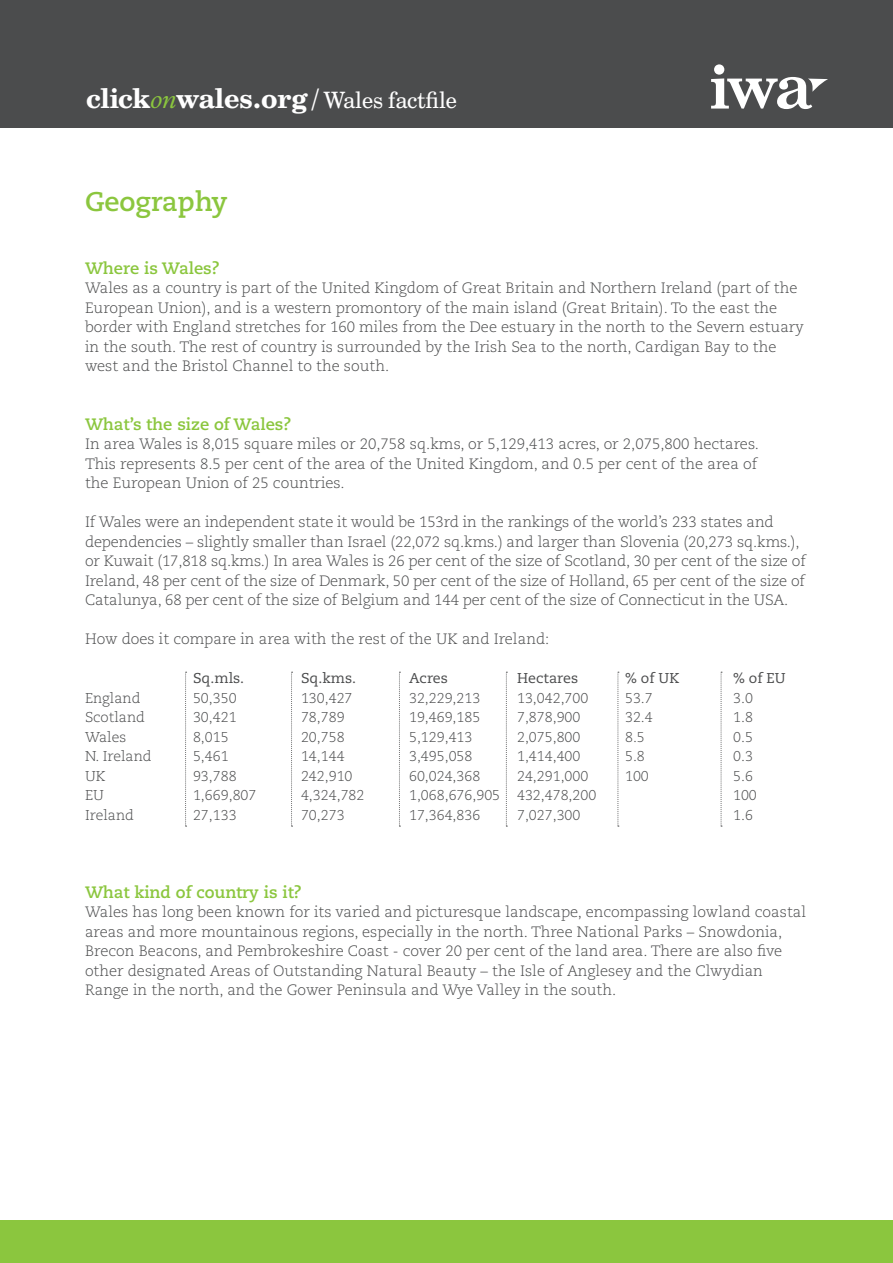
<style>
.page{position:relative;width:893px;height:1263px;background:#fff}
.page>*{position:absolute;margin:0;border:0;box-sizing:border-box;transform-origin:0 0}
.t1{font:700 27px "Century Schoolbook BT";letter-spacing:-.02em;color:#fff}
.t2{font:700 27px "Caecilia LT Pro 75";color:#8bc63e}
.t3{font:700 16.5px "Caecilia LT Pro 75";color:#8bc63e}
.t4{font:300 15px/19.5px "Caecilia LT Pro 45";color:#4b4c4d}
.t5{font:300 14.25px "Caecilia LT Pro 45";color:#4b4c4d}
.t6{font:14.25px "Caecilia LT Pro 55 Roman";color:#4b4c4d}
.s1{font-family:"M Plantin";font-weight:400;font-style:italic;color:#8bc63e}
.s2{font-weight:400;font-size:22.5px}
</style>
<div class="page">
<div style="left:0;top:0;width:893px;height:128px;background:#4b4c4d"></div>
<div style="left:0;top:1220px;width:893px;height:43px;background:#8bc63e"></div>
<svg style="left:185px;top:672px;width:2px;height:155px"></svg>
<svg style="left:291px;top:672px;width:2px;height:155px"></svg>
<svg style="left:399px;top:672px;width:1px;height:155px"></svg>
<svg style="left:506px;top:672px;width:1px;height:155px"></svg>
<svg style="left:618px;top:672px;width:1px;height:155px"></svg>
<svg style="left:721px;top:672px;width:1px;height:155px"></svg>
<svg style="left:711px;top:64px;width:117px;height:45px"></svg>
<p class="t1" style="left:86px;top:81px;width:372px">click<span class="s1">on</span>wales.org / <span class="s2">Wales factfile</span></p>
<p class="t2" style="left:85px;top:183px;width:144px">Geography</p>
<p class="t3" style="left:85px;top:257px;width:136px">Where is Wales?</p>
<p class="t4" style="left:85px;top:278px;width:720px">Wales as a country is part of the United Kingdom of Great Britain and Northern Ireland (part of the European Union), and is a western promontory of the main island (Great Britain). To the east the border with England stretches for 160 miles from the Dee estuary in the north to the Severn estuary in the south. The rest of country is surrounded by the Irish Sea to the north, Cardigan Bay to the west and the Bristol Channel to the south.</p>
<p class="t3" style="left:85px;top:413px;width:208px">What’s the size of Wales?</p>
<p class="t4" style="left:85px;top:434px;width:675px;text-align:justify">In area Wales is 8,015 square miles or 20,758 sq.kms, or 5,129,413 acres, or 2,075,800 hectares.<br>This represents 8.5 per cent of the area of the United Kingdom, and 0.5 per cent of the area of the European Union of 25 countries.</p>
<p class="t4" style="left:85px;top:512px;width:722px">If Wales were an independent state it would be 153rd in the rankings of the world’s 233 states and dependencies – slightly smaller than Israel (22,072 sq.kms.) and larger than Slovenia (20,273 sq.kms.), or Kuwait (17,818 sq.kms.) In area Wales is 26 per cent of the size of Scotland, 30 per cent of the size of Ireland, 48 per cent of the size of Denmark, 50 per cent of the size of Holland, 65 per cent of the size of Catalunya, 68 per cent of the size of Belgium and 144 per cent of the size of Connecticut in the USA.</p>
<p class="t4" style="left:85px;top:629px;width:466px">How does it compare in area with the rest of the UK and Ireland:</p>
<p class="t6" style="left:193px;top:669px;width:53px">Sq.mls.</p>
<p class="t6" style="left:301px;top:669px;width:57px">Sq.kms.</p>
<p class="t6" style="left:409px;top:669px;width:40px">Acres</p>
<p class="t6" style="left:517px;top:669px;width:63px">Hectares</p>
<p class="t6" style="left:625px;top:669px;width:56px">% of UK</p>
<p class="t6" style="left:733px;top:669px;width:54px">% of EU</p>
<p class="t5" style="left:85px;top:689px;width:57px">England</p>
<p class="t5" style="left:193px;top:689px;width:45px">50,350</p>
<p class="t5" style="left:301px;top:689px;width:53px">130,427</p>
<p class="t5" style="left:409px;top:689px;width:73px">32,229,213</p>
<p class="t5" style="left:517px;top:689px;width:73px">13,042,700</p>
<p class="t5" style="left:625px;top:689px;width:29px">53.7</p>
<p class="t5" style="left:733px;top:689px;width:21px">3.0</p>
<p class="t5" style="left:85px;top:708px;width:61px">Scotland</p>
<p class="t5" style="left:193px;top:708px;width:45px">30,421</p>
<p class="t5" style="left:301px;top:708px;width:45px">78,789</p>
<p class="t5" style="left:409px;top:708px;width:73px">19,469,185</p>
<p class="t5" style="left:517px;top:708px;width:65px">7,878,900</p>
<p class="t5" style="left:625px;top:708px;width:29px">32.4</p>
<p class="t5" style="left:733px;top:708px;width:21px">1.8</p>
<p class="t5" style="left:85px;top:728px;width:43px">Wales</p>
<p class="t5" style="left:193px;top:728px;width:37px">8,015</p>
<p class="t5" style="left:301px;top:728px;width:45px">20,758</p>
<p class="t5" style="left:409px;top:728px;width:65px">5,129,413</p>
<p class="t5" style="left:517px;top:728px;width:65px">2,075,800</p>
<p class="t5" style="left:625px;top:728px;width:21px">8.5</p>
<p class="t5" style="left:733px;top:728px;width:21px">0.5</p>
<p class="t5" style="left:85px;top:747px;width:68px">N. Ireland</p>
<p class="t5" style="left:193px;top:747px;width:37px">5,461</p>
<p class="t5" style="left:301px;top:747px;width:45px">14,144</p>
<p class="t5" style="left:409px;top:747px;width:65px">3,495,058</p>
<p class="t5" style="left:517px;top:747px;width:65px">1,414,400</p>
<p class="t5" style="left:625px;top:747px;width:21px">5.8</p>
<p class="t5" style="left:733px;top:747px;width:21px">0.3</p>
<p class="t5" style="left:85px;top:767px;width:22px">UK</p>
<p class="t5" style="left:193px;top:767px;width:45px">93,788</p>
<p class="t5" style="left:301px;top:767px;width:53px">242,910</p>
<p class="t5" style="left:409px;top:767px;width:73px">60,024,368</p>
<p class="t5" style="left:517px;top:767px;width:73px">24,291,000</p>
<p class="t5" style="left:625px;top:767px;width:25px">100</p>
<p class="t5" style="left:733px;top:767px;width:21px">5.6</p>
<p class="t5" style="left:85px;top:786px;width:21px">EU</p>
<p class="t5" style="left:193px;top:786px;width:65px">1,669,807</p>
<p class="t5" style="left:301px;top:786px;width:65px">4,324,782</p>
<p class="t5" style="left:409px;top:786px;width:189px">1,068,676,905 432,478,200</p>
<p class="t5" style="left:733px;top:786px;width:25px">100</p>
<p class="t5" style="left:85px;top:806px;width:50px">Ireland</p>
<p class="t5" style="left:193px;top:806px;width:45px">27,133</p>
<p class="t5" style="left:301px;top:806px;width:45px">70,273</p>
<p class="t5" style="left:409px;top:806px;width:73px">17,364,836</p>
<p class="t5" style="left:517px;top:806px;width:65px">7,027,300</p>
<p class="t5" style="left:733px;top:806px;width:21px">1.6</p>
<p class="t3" style="left:85px;top:881px;width:218px">What kind of country is it?</p>
<p class="t4" style="left:85px;top:902px;width:723px">Wales has long been known for its varied and picturesque landscape, encompassing lowland coastal areas and more mountainous regions, especially in the north. Three National Parks – Snowdonia, Brecon Beacons, and Pembrokeshire Coast - cover 20 per cent of the land area. There are also five other designated Areas of Outstanding Natural Beauty – the Isle of Anglesey and the Clwydian Range in the north, and the Gower Peninsula and Wye Valley in the south.</p>
</div>
